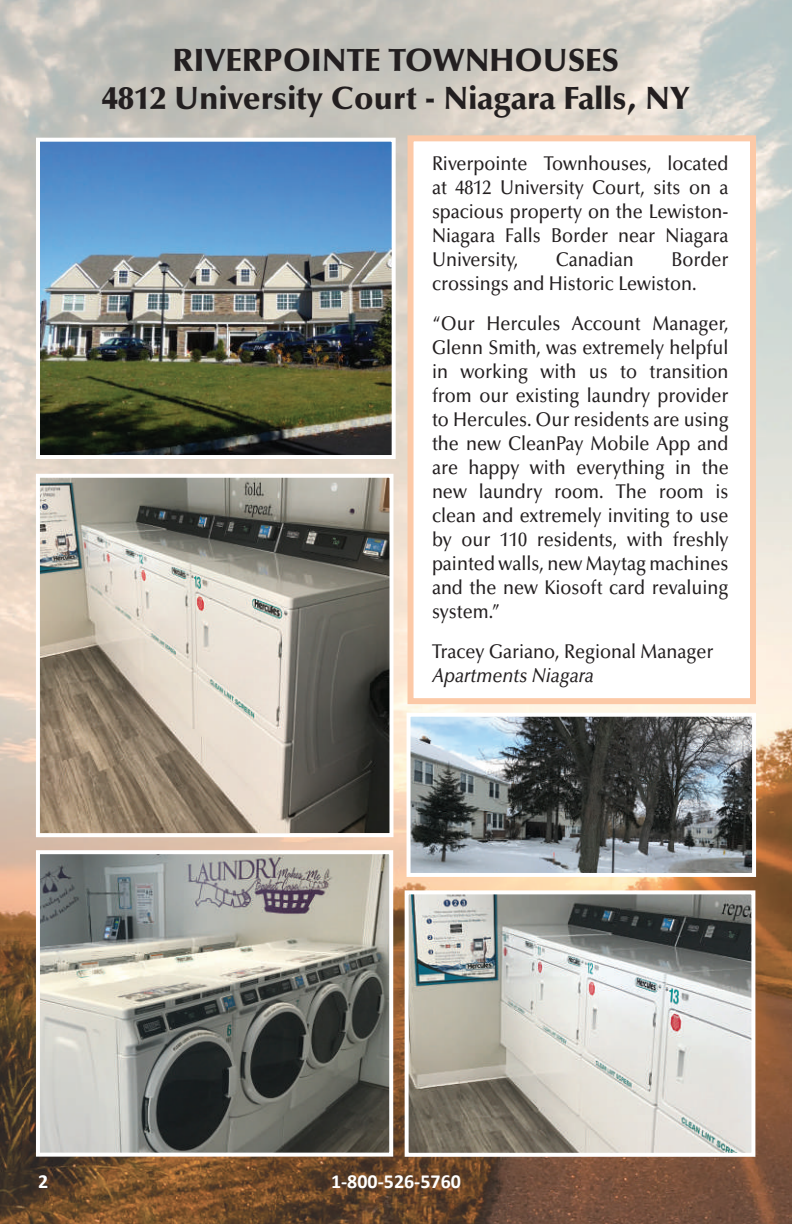
<style>
.page{position:relative;width:792px;height:1224px;background:#fff}
.page>*{position:absolute;margin:0;border:0;box-sizing:border-box;transform-origin:0 0}
.t1{font:900 32px/38px "Optima";color:#231f20;text-align:center}
.t2{font:500 20px/24px "Optima";color:#231f20;text-align:justify;scale:.9 1}
.t3{font:italic 500 20px "Optima";color:#231f20;scale:.9 1}
.t4{font:700 20px "Calibri";color:#fff}
</style>
<div class="page">
<img style="left:0;top:0;width:792px;height:1224px">
<img style="left:412px;top:718px;width:339px;height:154px">
<div style="left:407px;top:713px;width:349px;height:164px;border:4px solid #fff"></div>
<img style="left:41px;top:143px;width:350px;height:311px">
<div style="left:36px;top:138px;width:360px;height:321px;border:4px solid #fff"></div>
<img style="left:41px;top:479px;width:347px;height:353px">
<div style="left:36px;top:474px;width:357px;height:363px;border:4px solid #fff"></div>
<img style="left:41px;top:855px;width:347px;height:297px">
<div style="left:36px;top:850px;width:357px;height:307px;border:4px solid #fff"></div>
<img style="left:410px;top:895px;width:340px;height:257px">
<div style="left:405px;top:890px;width:350px;height:267px;border:4px solid #fff"></div>
<div style="left:408px;top:135px;width:348px;height:569px;background:#fff;border:6px solid #fcc9a7"></div>
<h1 class="t1" style="left:102px;top:42px;width:589px">RIVERPOINTE TOWNHOUSES<br>4812 University Court - Niagara Falls, NY</h1>
<p class="t2" style="left:432px;top:152px;width:331px">Riverpointe Townhouses, located at 4812 University Court, sits on a spacious property on the Lewiston-Niagara Falls Border near Niagara University,</p>
<p class="t2" style="left:432px;top:248px;width:331px;text-indent:240px">Border crossings and Historic Lewiston.</p>
<p class="t2" style="left:432px;top:312px;width:331px">“Our Hercules Account Manager, Glenn Smith, was extremely helpful in working with us to transition from our existing laundry provider to Hercules. Our residents are using the new CleanPay Mobile App and are happy with everything in the new laundry room. The room is clean and extremely inviting to use by our 110 residents, with freshly painted walls, new Maytag machines and the new Kiosoft card revaluing system.”</p>
<p class="t2" style="left:432px;top:640px;width:314px">Tracey Gariano, Regional Manager</p>
<p class="t3" style="left:432px;top:664px;width:181px">Apartments Niagara</p>
<p class="t2" style="left:556px;top:248px;width:88px">Canadian</p>
<p class="t4" style="left:38px;top:1168px;width:12px">2</p>
<p class="t4" style="left:331px;top:1168px;width:131px">1-800-526-5760</p>
</div>
